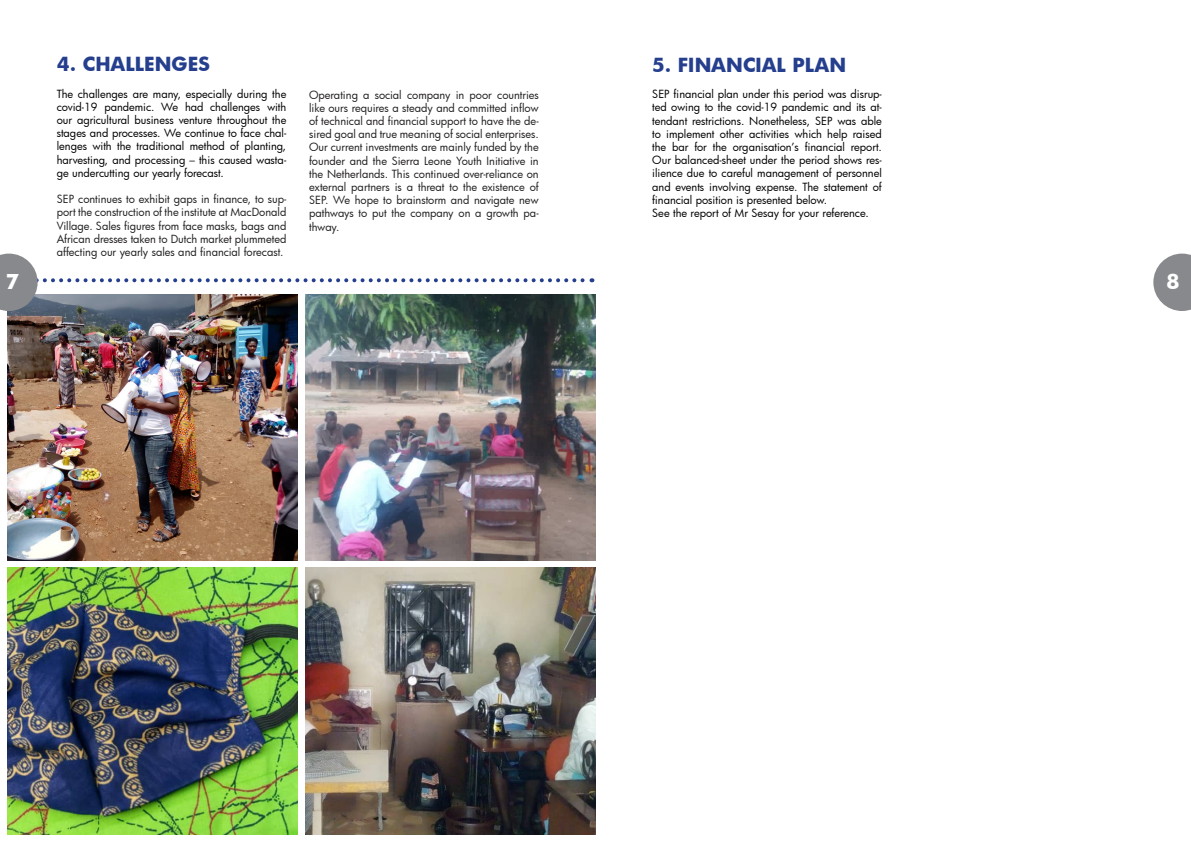
<style>
.page{position:relative;width:1191px;height:842px;background:#fff}
.page>*{position:absolute;margin:0;border:0;box-sizing:border-box;transform-origin:0 0}
.titel{font:700 20px "Futura";color:#fff}
.subtitel_grijs_hoofd{font:700 19px "Futura";color:#253f8e}
.tekst{font:11px/13.2px "Futura";letter-spacing:-.005em;color:#000;text-align:justify}
.tekst-2{font:11px/13.2px "Futura";color:#231f20;text-align:justify}
</style>
<div class="page">
<img style="left:7px;top:311px;width:291px;height:250px">
<svg style="left:0;top:254px;width:592px;height:57px"></svg>
<svg style="left:1153px;top:254px;width:38px;height:57px"></svg>
<img style="left:7px;top:568px;width:291px;height:266px">
<img style="left:305px;top:294px;width:290px;height:267px">
<img style="left:305px;top:568px;width:290px;height:266px">
<p class="subtitel_grijs_hoofd" style="left:57px;top:51px;width:155px">4. CHALLENGES</p>
<p class="tekst" style="left:57px;top:87px;width:231px">The challenges are many, especially during the covid-19 pandemic. We had challenges with our agricultural business venture throughout the stages and processes. We continue to face chal&shy;lenges with the traditional method of planting, harvesting, and processing – this caused wasta&shy;ge undercutting our yearly forecast.</p>
<p class="tekst-2" style="left:57px;top:192px;width:231px">SEP continues to exhibit gaps in finance, to sup&shy;port the construction of the institute at MacDonald Village. Sales figures from face masks, bags and African dresses taken to Dutch market plummeted affecting our yearly sales and financial forecast.</p>
<p class="tekst-2" style="left:309px;top:88px;width:231px">Operating a social company in poor countries like ours requires a steady and committed inflow of technical and financial support to have the de&shy;sired goal and true meaning of social enterprises.<br>Our current investments are mainly funded by the founder and the Sierra Leone Youth Initiative in the Netherlands. This continued over-reliance on external partners is a threat to the existence of SEP. We hope to brainstorm and navigate new pathways to put the company on a growth pa&shy;thway.</p>
<p class="subtitel_grijs_hoofd" style="left:652px;top:51px;width:195px">5. FINANCIAL PLAN</p>
<p class="tekst" style="left:652px;top:87px;width:231px">SEP financial plan under this period was disrup&shy;ted owing to the covid-19 pandemic and its at&shy;tendant restrictions. Nonetheless, SEP was able to implement other activities which help raised the bar for the organisation’s financial report.<br>Our balanced-sheet under the period shows res&shy;ilience due to careful management of personnel and events involving expense. The statement of financial position is presented below.</p>
<p class="tekst" style="left:652px;top:206px;width:218px">See the report of Mr Sesay for your reference.</p>
<p class="titel" style="left:6px;top:267px;width:15px">7</p>
<p class="titel" style="left:1166px;top:267px;width:15px">8</p>
</div>
